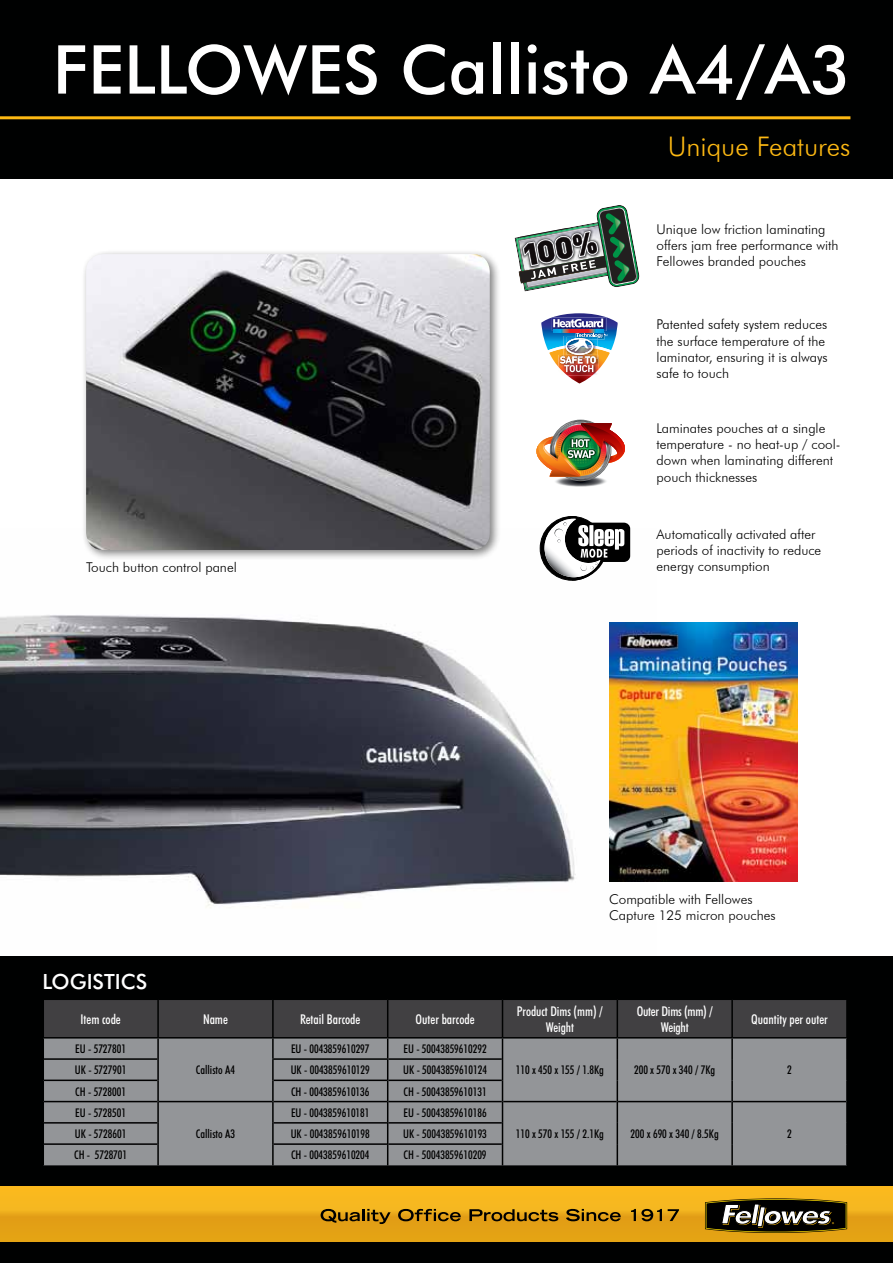
<style>
.page{position:relative;width:893px;height:1263px;background:#fff}
.page>*{position:absolute;margin:0;border:0;box-sizing:border-box;transform-origin:0 0}
.t1{font:500 67.5px "Futura BT";color:#fff}
.t2{font:300 27px "Futura BT";color:#fdb913}
.t3{font:500 21px "Futura BT";color:#fff}
.t4{font:300 13.5px/16.2px "Futura BT";color:#000}
.t5{font:500 condensed 13.5px/16.2px "Futura BT";color:#fff;text-align:center}
.t6{font:500 condensed 12px "Futura BT";color:#000}
</style>
<div class="page">
<img style="left:0;top:529px;width:657px;height:378px">
<div style="left:0;top:0;width:893px;height:179px;background:#000101"></div>
<div style="left:0;top:956px;width:893px;height:307px;background:#000101"></div>
<hr style="left:0;top:116px;width:850px;height:3px;background:#fdb913">
<svg style="left:43px;top:999px;width:804px;height:166px"></svg>
<hr style="left:731px;top:1144px;width:2px;height:21px;background:#000101">
<hr style="left:846px;top:1144px;width:2px;height:21px;background:#000101">
<img style="left:541px;top:313px;width:77px;height:71px">
<svg style="left:515px;top:205px;width:124px;height:86px"></svg>
<img style="left:536px;top:419px;width:89px;height:68px">
<div style="left:0;top:1186px;width:893px;height:56px;background:linear-gradient(to bottom,#fdbd22,#dd9b13)"></div>
<svg style="left:703px;top:1197px;width:146px;height:37px"></svg>
<svg style="left:321px;top:1209px;width:70px;height:15px"></svg>
<svg style="left:398px;top:1209px;width:63px;height:12px"></svg>
<svg style="left:469px;top:1209px;width:89px;height:12px"></svg>
<svg style="left:566px;top:1209px;width:55px;height:12px"></svg>
<svg style="left:631px;top:1209px;width:31px;height:12px"></svg>
<svg style="left:668px;top:1209px;width:11px;height:12px"></svg>
<div style="left:81px;top:249px;width:420px;height:312px;background:#000;opacity:.5"></div>
<img style="left:86px;top:254px;width:404px;height:296px">
<img style="left:609px;top:622px;width:188px;height:259px">
<div style="left:556px;top:523px;width:74px;height:39px;background:#000;border-radius:6px"></div>
<svg style="left:541px;top:516px;width:83px;height:64px"></svg>
<h1 class="t1" style="left:53px;top:29px;width:799px">FELLOWES Callisto A4/A3</h1>
<h2 class="t2" style="left:668px;top:130px;width:184px">Unique Features</h2>
<p class="t4" style="left:657px;top:221px;width:184px">Unique low friction laminating offers jam free performance with<br>Fellowes branded pouches</p>
<p class="t4" style="left:657px;top:316px;width:173px">Patented safety system reduces the surface temperature of the laminator, ensuring it is always safe to touch</p>
<p class="t4" style="left:86px;top:559px;width:152px">Touch button control panel</p>
<p class="t4" style="left:657px;top:420px;width:186px">Laminates pouches at a single temperature - no heat-up / cool&shy;down when laminating different pouch thicknesses</p>
<p class="t4" style="left:657px;top:526px;width:166px">Automatically activated after periods of inactivity to reduce energy consumption</p>
<p class="t4" style="left:609px;top:891px;width:168px">Compatible with Fellowes<br>Capture 125 micron pouches</p>
<h3 class="t3" style="left:43px;top:969px;width:106px">LOGISTICS</h3>
<p class="t5" style="left:80px;top:1011px;width:42px">Item code</p>
<p class="t5" style="left:203px;top:1011px;width:26px">Name</p>
<p class="t5" style="left:300px;top:1011px;width:62px">Retail Barcode</p>
<p class="t5" style="left:416px;top:1011px;width:61px">Outer barcode</p>
<p class="t5" style="left:517px;top:1002px;width:88px">Product Dims (mm) /<br>Weight</p>
<p class="t5" style="left:637px;top:1002px;width:78px">Outer Dims (mm) /<br>Weight</p>
<p class="t5" style="left:751px;top:1011px;width:78px">Quantity per outer</p>
<p class="t6" style="left:75px;top:1041px;width:52px">EU - 5727801</p>
<p class="t6" style="left:196px;top:1063px;width:41px">Callisto A4</p>
<p class="t6" style="left:291px;top:1041px;width:80px">EU - 0043859610297</p>
<p class="t6" style="left:404px;top:1041px;width:85px">EU - 50043859610292</p>
<p class="t6" style="left:75px;top:1063px;width:53px">UK - 5727901</p>
<p class="t6" style="left:291px;top:1063px;width:81px">UK - 0043859610129</p>
<p class="t6" style="left:403px;top:1063px;width:85px">UK - 50043859610124</p>
<p class="t6" style="left:516px;top:1063px;width:90px">110 x 450 x 155 / 1.8Kg</p>
<p class="t6" style="left:634px;top:1063px;width:83px">200 x 570 x 340 / 7Kg</p>
<p class="t6" style="left:787px;top:1063px;width:6px">2</p>
<p class="t6" style="left:75px;top:1084px;width:52px">CH - 5728001</p>
<p class="t6" style="left:291px;top:1084px;width:80px">CH - 0043859610136</p>
<p class="t6" style="left:404px;top:1084px;width:85px">CH - 50043859610131</p>
<p class="t6" style="left:75px;top:1105px;width:52px">EU - 5728501</p>
<p class="t6" style="left:196px;top:1126px;width:41px">Callisto A3</p>
<p class="t6" style="left:291px;top:1105px;width:80px">EU - 0043859610181</p>
<p class="t6" style="left:403px;top:1105px;width:85px">EU - 50043859610186</p>
<p class="t6" style="left:75px;top:1126px;width:53px">UK - 5728601</p>
<p class="t6" style="left:291px;top:1126px;width:81px">UK - 0043859610198</p>
<p class="t6" style="left:403px;top:1126px;width:85px">UK - 50043859610193</p>
<p class="t6" style="left:516px;top:1126px;width:90px">110 x 570 x 155 / 2.1Kg</p>
<p class="t6" style="left:631px;top:1126px;width:90px">200 x 690 x 340 / 8.5Kg</p>
<p class="t6" style="left:787px;top:1126px;width:6px">2</p>
<p class="t6" style="left:74px;top:1148px;width:55px">CH - 5728701</p>
<p class="t6" style="left:291px;top:1148px;width:80px">CH - 0043859610204</p>
<p class="t6" style="left:403px;top:1148px;width:85px">CH - 50043859610209</p>
</div>
